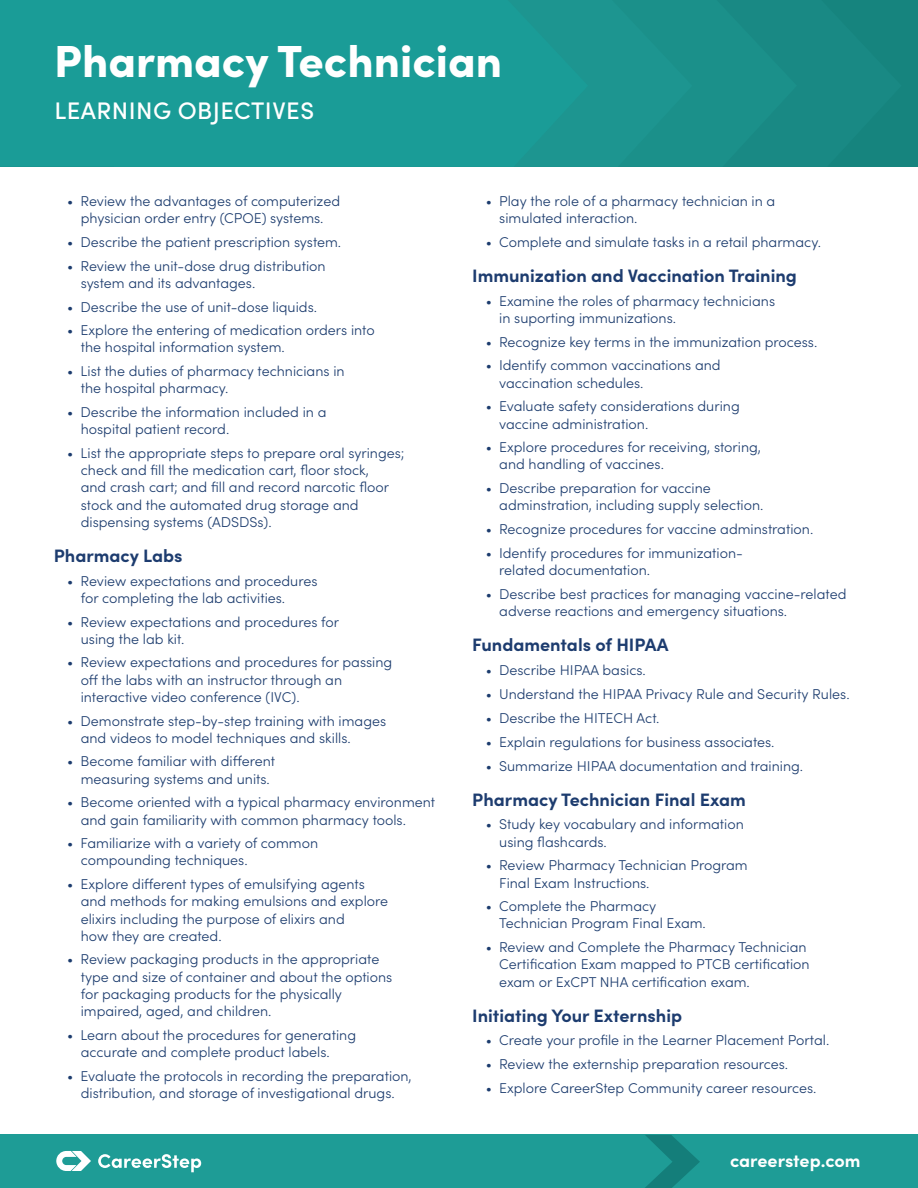
<style>
.page{position:relative;width:918px;height:1188px;background:#fff}
.page>*{position:absolute;margin:0;border:0;box-sizing:border-box;transform-origin:0 0}
.t1{font:900 45px "Sofia Pro";color:#fff}
.t2{font:500 24px "Sofia Pro";letter-spacing:.02em;color:#fff}
.t3{font:700 18px "Sofia Pro";color:#1d3c6f}
.t4{font:700 18px "Sofia Pro";letter-spacing:-.005em;color:#fff}
.t5{font:300 14.25px/17.1px "Sofia Pro";color:#1c3c6e}
</style>
<div class="page">
<div style="left:797px;top:0;width:105px;height:167px;background:#198984"></div>
<div style="left:692px;top:0;width:105px;height:167px;background:#1b908a"></div>
<div style="left:588px;top:0;width:104px;height:167px;background:#1d9590"></div>
<div style="left:0;top:0;width:588px;height:167px;background:#1a9c97"></div>
<div style="left:0;top:1135px;width:918px;height:53px;background:#1e9c96"></div>
<svg style="left:645px;top:1135px;width:55px;height:53px"></svg>
<svg style="left:56px;top:1151px;width:35px;height:20px"></svg>
<svg style="left:98px;top:1154px;width:103px;height:18px"></svg>
<h1 class="t1" style="left:54px;top:26px;width:450px">Pharmacy Technician</h1>
<h2 class="t2" style="left:54px;top:93px;width:261px">LEARNING OBJECTIVES</h2>
<p class="t5" style="left:67px;top:191px;width:274px;text-align:center">• Review the advantages of computerized physician order entry (CPOE) systems.</p>
<p class="t5" style="left:67px;top:232px;width:275px">• Describe the patient prescription system.</p>
<p class="t5" style="left:81px;top:256px;width:246px;text-indent:-13px">• Review the unit-dose drug distribution system and its advantages.</p>
<p class="t5" style="left:67px;top:297px;width:251px">• Describe the use of unit-dose liquids.</p>
<p class="t5" style="left:81px;top:321px;width:295px;text-indent:-13px">• Explore the entering of medication orders into the hospital information system.</p>
<p class="t5" style="left:81px;top:362px;width:265px;text-indent:-13px">• List the duties of pharmacy technicians in the hospital pharmacy.</p>
<p class="t5" style="left:81px;top:403px;width:247px;text-indent:-13px">• Describe the information included in a hospital patient record.</p>
<p class="t5" style="left:81px;top:444px;width:325px;text-indent:-13px">• List the appropriate steps to prepare oral syringes; check and fill the medication cart, floor stock,<br>and crash cart; and fill and record narcotic floor stock and the automated drug storage and dispensing systems (ADSDSs).</p>
<p class="t3" style="left:54px;top:542px;width:130px">Pharmacy Labs</p>
<p class="t5" style="left:81px;top:571px;width:238px;text-indent:-13px">• Review expectations and procedures for completing the lab activities.</p>
<p class="t5" style="left:81px;top:612px;width:260px;text-indent:-13px">• Review expectations and procedures for using the lab kit.</p>
<p class="t5" style="left:81px;top:653px;width:313px;text-indent:-13px">• Review expectations and procedures for passing off the labs with an instructor through an interactive video conference (IVC).</p>
<p class="t5" style="left:81px;top:711px;width:307px;text-indent:-13px">• Demonstrate step-by-step training with images and videos to model techniques and skills.</p>
<p class="t5" style="left:67px;top:752px;width:209px;text-align:center">• Become familiar with different measuring systems and units.</p>
<p class="t5" style="left:81px;top:793px;width:356px;text-indent:-13px">• Become oriented with a typical pharmacy environment and gain familiarity with common pharmacy tools.</p>
<p class="t5" style="left:81px;top:834px;width:239px;text-indent:-13px">• Familiarize with a variety of common compounding techniques.</p>
<p class="t5" style="left:81px;top:875px;width:309px;text-indent:-13px">• Explore different types of emulsifying agents and methods for making emulsions and explore elixirs including the purpose of elixirs and<br>how they are created.</p>
<p class="t5" style="left:81px;top:950px;width:313px;text-indent:-13px">• Review packaging products in the appropriate type and size of container and about the options for packaging products for the physically impaired, aged, and children.</p>
<p class="t5" style="left:81px;top:1025px;width:277px;text-indent:-13px">• Learn about the procedures for generating accurate and complete product labels.</p>
<p class="t5" style="left:67px;top:1066px;width:346px;text-align:center">• Evaluate the protocols in recording the preparation, distribution, and storage of investigational drugs.</p>
<p class="t5" style="left:499px;top:191px;width:278px;text-indent:-13px">• Play the role of a pharmacy technician in a simulated interaction.</p>
<p class="t5" style="left:486px;top:232px;width:337px">• Complete and simulate tasks in a retail pharmacy.</p>
<p class="t3" style="left:472px;top:262px;width:326px">Immunization and Vaccination Training</p>
<p class="t5" style="left:499px;top:291px;width:277px;text-indent:-13px">• Examine the roles of pharmacy technicians in suporting immunizations.</p>
<p class="t5" style="left:486px;top:332px;width:333px">• Recognize key terms in the immunization process.</p>
<p class="t5" style="left:499px;top:356px;width:223px;text-indent:-13px">• Identify common vaccinations and vaccination schedules.</p>
<p class="t5" style="left:499px;top:397px;width:242px;text-indent:-13px">• Evaluate safety considerations during vaccine administration.</p>
<p class="t5" style="left:499px;top:438px;width:263px;text-indent:-13px">• Explore procedures for receiving, storing, and handling of vaccines.</p>
<p class="t5" style="left:499px;top:479px;width:266px;text-indent:-13px">• Describe preparation for vaccine adminstration, including supply selection.</p>
<p class="t5" style="left:486px;top:520px;width:329px">• Recognize procedures for vaccine adminstration.</p>
<p class="t5" style="left:499px;top:544px;width:245px;text-indent:-13px">• Identify procedures for immunization&shy;related documentation.</p>
<p class="t5" style="left:499px;top:585px;width:349px;text-indent:-13px">• Describe best practices for managing vaccine-related adverse reactions and emergency situations.</p>
<p class="t3" style="left:472px;top:631px;width:198px">Fundamentals of HIPAA</p>
<p class="t5" style="left:486px;top:661px;width:162px">• Describe HIPAA basics.</p>
<p class="t5" style="left:486px;top:685px;width:365px">• Understand the HIPAA Privacy Rule and Security Rules.</p>
<p class="t5" style="left:486px;top:708px;width:175px">• Describe the HITECH Act.</p>
<p class="t5" style="left:486px;top:732px;width:290px">• Explain regulations for business associates.</p>
<p class="t5" style="left:486px;top:756px;width:319px">• Summarize HIPAA documentation and training.</p>
<p class="t3" style="left:472px;top:785px;width:275px">Pharmacy Technician Final Exam</p>
<p class="t5" style="left:499px;top:815px;width:246px;text-indent:-13px">• Study key vocabulary and information using flashcards.</p>
<p class="t5" style="left:499px;top:856px;width:250px;text-indent:-13px">• Review Pharmacy Technician Program<br>Final Exam Instructions.</p>
<p class="t5" style="left:499px;top:897px;width:208px;text-indent:-13px">• Complete the Pharmacy<br>Technician Program Final Exam.</p>
<p class="t5" style="left:499px;top:938px;width:312px;text-indent:-13px">• Review and Complete the Pharmacy Technician<br>Certification Exam mapped to PTCB certification exam or ExCPT NHA certification exam.</p>
<p class="t3" style="left:472px;top:1001px;width:211px">Initiating Your Externship</p>
<p class="t5" style="left:486px;top:1031px;width:345px">• Create your profile in the Learner Placement Portal.</p>
<p class="t5" style="left:486px;top:1055px;width:304px">• Review the externship preparation resources.</p>
<p class="t5" style="left:486px;top:1079px;width:332px">• Explore CareerStep Community career resources.</p>
<p class="t4" style="left:730px;top:1147px;width:132px">careerstep.com</p>
</div>
